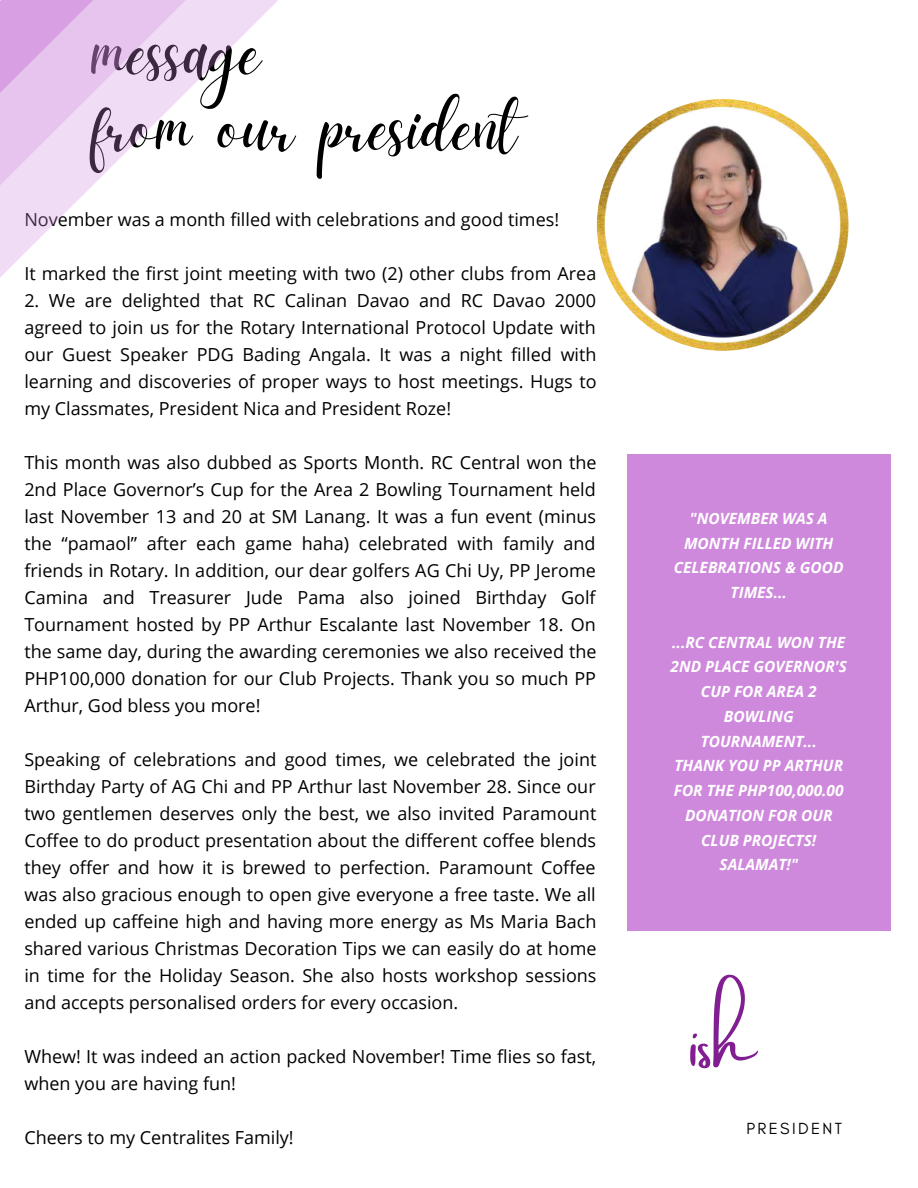
<style>
.page{position:relative;width:918px;height:1188px;background:#fff}
.page>*{position:absolute;margin:0;border:0;box-sizing:border-box;transform-origin:0 0}
.t1{font:72.75px/75.3px "Daydream";color:#000}
.t2{font:65.7px "Amsterdam Two";color:#801e92}
.t3{font:18px/27px "Open Sans";color:#000;text-align:justify}
.t4{font:16.5px "Glacial Indifference";letter-spacing:.145em;color:#000}
.t5{font:italic 700 15.45px/24.8px "Open Sans";color:#fff;text-align:center}
</style>
<div class="page">
<img style="left:597px;top:99px;width:252px;height:252px;border-radius:50%">
<div style="left:627px;top:454px;width:264px;height:476px;background:#cf89dc"></div>
<svg style="left:0;top:0;width:278px;height:278px"></svg>
<svg style="left:0;top:0;width:186px;height:186px"></svg>
<h1 class="t1" style="left:92px;top:22px;width:428px">message<br>from our president</h1>
<p class="t3" style="left:24px;top:206px;width:536px">November was a month filled with celebrations and good times!</p>
<p class="t3" style="left:24px;top:260px;width:574px">It marked the first joint meeting with two (2) other clubs from Area</p>
<p class="t3" style="left:24px;top:287px;width:574px">2. We are delighted that RC Calinan Davao and RC Davao 2000 agreed to join us for the Rotary International Protocol Update with our Guest Speaker PDG Bading Angala. It was a night filled with learning and discoveries of proper ways to host meetings. Hugs to my Classmates, President Nica and President Roze!</p>
<p class="t3" style="left:24px;top:449px;width:574px">This month was also dubbed as Sports Month. RC Central won the 2nd Place Governor’s Cup for the Area 2 Bowling Tournament held last November 13 and 20 at SM Lanang. It was a fun event (minus the “pamaol” after each game haha) celebrated with family and friends in Rotary. In addition, our dear golfers AG Chi Uy, PP Jerome Camina and Treasurer Jude Pama also joined Birthday Golf Tournament hosted by PP Arthur Escalante last November 18. On the same day, during the awarding ceremonies we also received the PHP100,000 donation for our Club Projects. Thank you so much PP Arthur, God bless you more!</p>
<p class="t3" style="left:24px;top:746px;width:574px">Speaking of celebrations and good times, we celebrated the joint Birthday Party of AG Chi and PP Arthur last November 28. Since our two gentlemen deserves only the best, we also invited Paramount Coffee to do product presentation about the different coffee blends they offer and how it is brewed to perfection. Paramount Coffee was also gracious enough to open give everyone a free taste. We all ended up caffeine high and having more energy as Ms Maria Bach shared various Christmas Decoration Tips we can easily do at home in time for the Holiday Season. She also hosts workshop sessions and accepts personalised orders for every occasion.</p>
<p class="t3" style="left:24px;top:1043px;width:573px">Whew! It was indeed an action packed November! Time flies so fast, when you are having fun!</p>
<p class="t3" style="left:24px;top:1124px;width:271px">Cheers to my Centralites Family!</p>
<p class="t5" style="left:674px;top:505px;width:171px">"NOVEMBER WAS A<br>MONTH FILLED WITH<br>CELEBRATIONS &amp; GOOD<br>TIMES...</p>
<p class="t5" style="left:671px;top:629px;width:178px">...RC CENTRAL WON THE<br>2ND PLACE GOVERNOR'S<br>CUP FOR AREA 2<br>BOWLING<br>TOURNAMENT...<br>THANK YOU PP ARTHUR<br>FOR THE PHP100,000.00<br>DONATION FOR OUR<br>CLUB PROJECTS!<br>SALAMAT!"</p>
<h2 class="t2" style="left:690px;top:1008px;width:67px">ish</h2>
<p class="t4" style="left:746px;top:1118px;width:97px">PRESIDENT</p>
</div>
